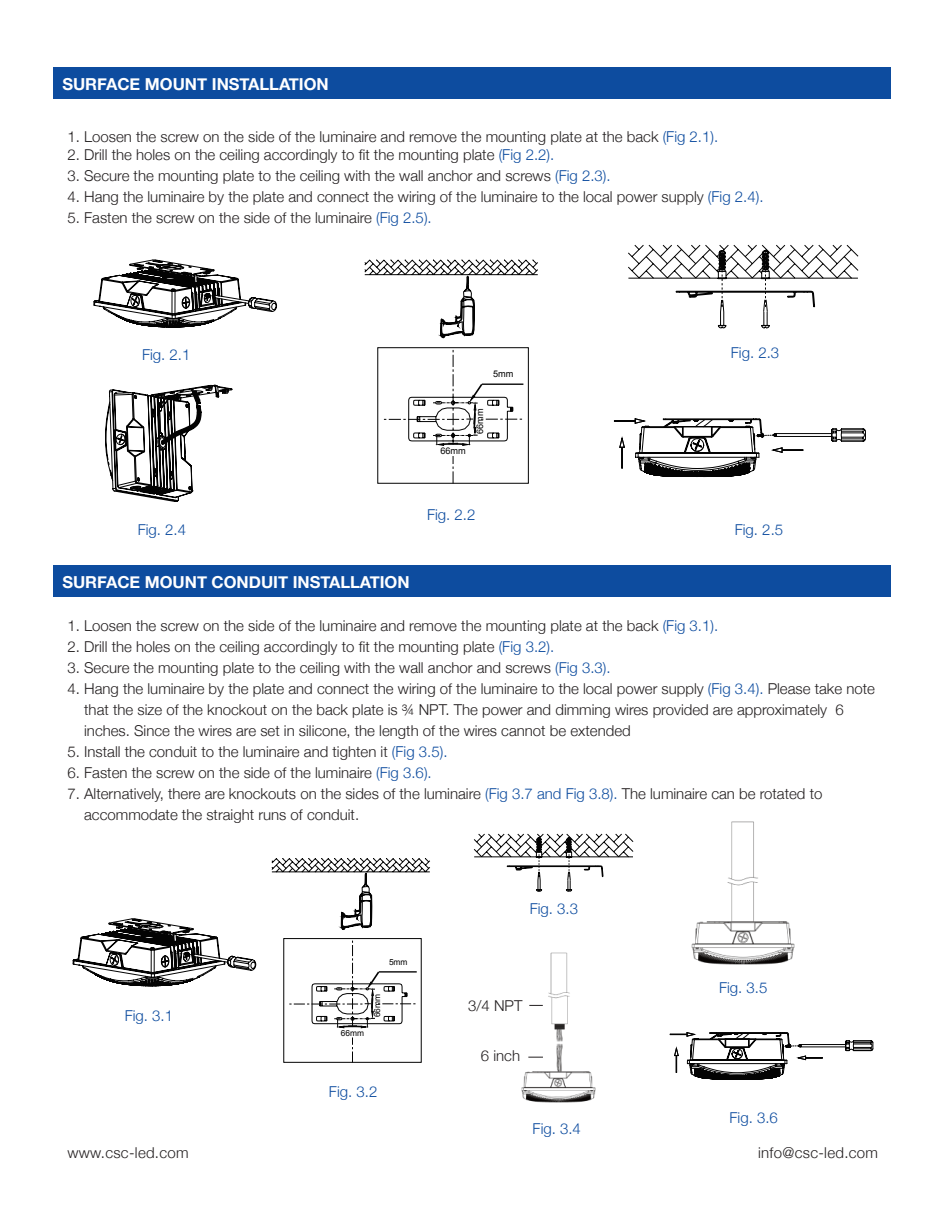
<style>
.page{position:relative;width:945px;height:1215px;background:#fff}
.page>*{position:absolute;margin:0;border:0;box-sizing:border-box;transform-origin:0 0}
.t1{font:700 16.5px "Helvetica Neue";color:#fff}
.t2{font:300 15px/21px "Helvetica Neue";color:#231f20}
.t3{font:300 15px "Helvetica Neue";color:#0d4c9f}
.t4{font:300 15px "Helvetica Neue";letter-spacing:.02em;color:#231f20}
.t5{font:9.15px "Arial";color:#030303}
.t6{font:8.4px "Arial";color:#030303}
.s1{color:#0d4c9f}
</style>
<div class="page">
<div style="left:54px;top:68px;width:837px;height:31px;background:#0d4c9f"></div>
<svg style="left:93px;top:260px;width:184px;height:68px"></svg>
<svg style="left:628px;top:245px;width:231px;height:84px"></svg>
<svg style="left:105px;top:384px;width:127px;height:118px"></svg>
<svg style="left:614px;top:418px;width:252px;height:60px"></svg>
<div style="left:54px;top:565px;width:837px;height:32px;background:#0d4c9f"></div>
<div style="left:377px;top:347px;width:152px;height:137px;border:1px solid #030303"></div>
<svg style="left:453px;top:456px;width:1px;height:27px"></svg>
<svg style="left:364px;top:259px;width:174px;height:187px"></svg>
<svg style="left:73px;top:918px;width:183px;height:69px"></svg>
<div style="left:283px;top:938px;width:139px;height:125px;border:1px solid #030303"></div>
<svg style="left:352px;top:1037px;width:1px;height:26px"></svg>
<svg style="left:271px;top:858px;width:159px;height:171px"></svg>
<svg style="left:474px;top:834px;width:160px;height:58px"></svg>
<img style="left:521px;top:952px;width:75px;height:151px">
<svg style="left:529px;top:1005px;width:14px;height:1px"></svg>
<svg style="left:528px;top:1057px;width:15px;height:1px"></svg>
<img style="left:691px;top:821px;width:104px;height:144px">
<svg style="left:670px;top:1032px;width:203px;height:48px"></svg>
<p class="t1" style="left:62px;top:78px;width:268px">SURFACE MOUNT INSTALLATION</p>
<p class="t2" style="left:68px;top:126px;width:652px">1. Loosen the screw on the side of the luminaire and remove the mounting plate at the back <span class="s1">(Fig 2.1).</span></p>
<p class="t2" style="left:68px;top:144px;width:488px">2. Drill the holes on the ceiling accordingly to fit the mounting plate <span class="s1">(Fig 2.2).</span></p>
<p class="t2" style="left:68px;top:165px;width:545px">3. Secure the mounting plate to the ceiling with the wall anchor and screws <span class="s1">(Fig 2.3).</span></p>
<p class="t2" style="left:68px;top:186px;width:698px">4. Hang the luminaire by the plate and connect the wiring of the luminaire to the local power supply <span class="s1">(Fig 2.4).</span></p>
<p class="t2" style="left:68px;top:207px;width:366px">5. Fasten the screw on the side of the luminaire <span class="s1">(Fig 2.5).</span></p>
<p class="t3" style="left:142px;top:342px;width:50px">Fig. 2.1</p>
<p class="t5" style="left:493px;top:369px;width:22px">5mm</p>
<p class="t5" style="left:440px;top:446px;width:27px">66mm</p>
<p class="t5" style="left:475px;top:434px;width:27px;rotate:-90deg">66mm</p>
<p class="t3" style="left:731px;top:340px;width:50px">Fig. 2.3</p>
<p class="t3" style="left:427px;top:503px;width:50px">Fig. 2.2</p>
<p class="t3" style="left:138px;top:518px;width:50px">Fig. 2.4</p>
<p class="t3" style="left:735px;top:518px;width:50px">Fig. 2.5</p>
<p class="t1" style="left:62px;top:576px;width:349px">SURFACE MOUNT CONDUIT INSTALLATION</p>
<p class="t2" style="left:68px;top:614px;width:652px">1. Loosen the screw on the side of the luminaire and remove the mounting plate at the back <span class="s1">(Fig 3.1).</span></p>
<p class="t2" style="left:68px;top:635px;width:488px">2. Drill the holes on the ceiling accordingly to fit the mounting plate <span class="s1">(Fig 3.2).</span></p>
<p class="t2" style="left:68px;top:656px;width:545px">3. Secure the mounting plate to the ceiling with the wall anchor and screws <span class="s1">(Fig 3.3).</span></p>
<p class="t2" style="left:84px;top:677px;width:792px;text-indent:-17px">4. Hang the luminaire by the plate and connect the wiring of the luminaire to the local power supply <span class="s1">(Fig 3.4).</span> Please take note that the size of the knockout on the back plate is ¾ NPT. The power and dimming wires provided are approximately 6 inches. Since the wires are set in silicone, the length of the wires cannot be extended</p>
<p class="t2" style="left:68px;top:740px;width:382px">5. Install the conduit to the luminaire and tighten it <span class="s1">(Fig 3.5).</span></p>
<p class="t2" style="left:68px;top:761px;width:366px">6. Fasten the screw on the side of the luminaire <span class="s1">(Fig 3.6).</span></p>
<p class="t2" style="left:84px;top:782px;width:740px;text-indent:-17px">7. Alternatively, there are knockouts on the sides of the luminaire <span class="s1">(Fig 3.7 and Fig 3.8).</span> The luminaire can be rotated to accommodate the straight runs of conduit.</p>
<p class="t3" style="left:125px;top:1003px;width:50px">Fig. 3.1</p>
<p class="t6" style="left:389px;top:958px;width:20px">5mm</p>
<p class="t6" style="left:341px;top:1028px;width:25px">66mm</p>
<p class="t6" style="left:372px;top:1017px;width:25px;rotate:-90deg">66mm</p>
<p class="t3" style="left:329px;top:1080px;width:50px">Fig. 3.2</p>
<p class="t3" style="left:530px;top:896px;width:50px">Fig. 3.3</p>
<p class="t2" style="left:468px;top:994px;width:56px">3/4 NPT</p>
<p class="t2" style="left:481px;top:1044px;width:41px">6 inch</p>
<p class="t3" style="left:533px;top:1117px;width:50px">Fig. 3.4</p>
<p class="t3" style="left:719px;top:975px;width:50px">Fig. 3.5</p>
<p class="t3" style="left:730px;top:1105px;width:50px">Fig. 3.6</p>
<p class="t4" style="left:68px;top:1144px;width:123px">www.csc-led.com</p>
<p class="t4" style="left:758px;top:1144px;width:121px">info@csc-led.com</p>
</div>
